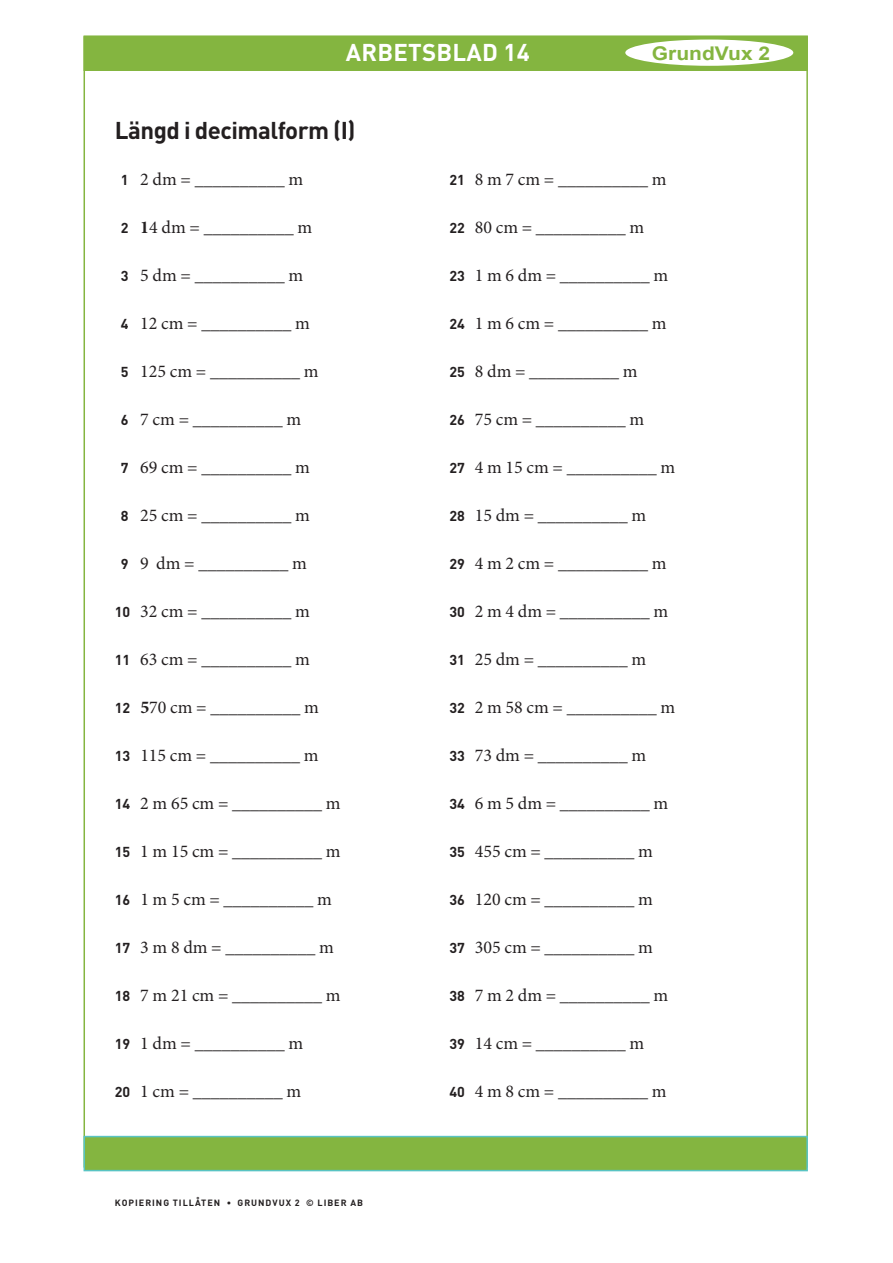
<style>
.page{position:relative;width:893px;height:1263px;background:#fff}
.page>*{position:absolute;margin:0;border:0;box-sizing:border-box;transform-origin:0 0}
.R_OH{font:700 24px "DIN Pro";letter-spacing:-.02em;color:#231f20}
.R_Kopiera2{font:700 24px "DIN Pro";letter-spacing:.01em;color:#fff}
.t1{font:700 18.9px "Arial";color:#84b540;scale:1.11 1}
.Uppgifter{font:18px "Minion Pro";color:#231f20}
.Pagina_V{font:700 9px "DIN Pro";letter-spacing:.11em;color:#231f20}
.s1{font-family:"DIN Pro";font-weight:700;font-size:14.25px}
.s2{font-weight:700}
</style>
<div class="page">
<div style="left:84px;top:36px;width:723px;height:34px;background:#84b540"></div>
<div style="left:84px;top:35px;width:724px;height:36px;border:2px solid #84b540"></div>
<div style="left:84px;top:1136px;width:723px;height:34px;background:#84b540"></div>
<div style="left:84px;top:1136px;width:724px;height:35px;border:2px solid #59c4c3"></div>
<div style="left:625px;top:40px;width:168px;height:26px;background:#fff;border-radius:50%"></div>
<p class="R_Kopiera2" style="left:346px;top:36px;width:185px">ARBETSBLAD 14</p>
<p class="t1" style="left:652px;top:40px;width:108px">GrundVux 2</p>
<p class="R_OH" style="left:115px;top:114px;width:242px">Längd i decimalform (I)</p>
<p class="Uppgifter" style="left:121px;top:167px;width:184px"><span class="s1">1</span> 2 dm = __________ m</p>
<p class="Uppgifter" style="left:121px;top:215px;width:193px"><span class="s1">2</span> <span class="s2">1</span>4 dm = __________ m</p>
<p class="Uppgifter" style="left:121px;top:263px;width:184px"><span class="s1">3</span> 5 dm = __________ m</p>
<p class="Uppgifter" style="left:121px;top:311px;width:191px"><span class="s1">4</span> 12 cm = __________ m</p>
<p class="Uppgifter" style="left:121px;top:359px;width:199px"><span class="s1">5</span> 125 cm = __________ m</p>
<p class="Uppgifter" style="left:121px;top:407px;width:182px"><span class="s1">6</span> 7 cm = __________ m</p>
<p class="Uppgifter" style="left:121px;top:455px;width:191px"><span class="s1">7</span> 69 cm = __________ m</p>
<p class="Uppgifter" style="left:121px;top:503px;width:191px"><span class="s1">8</span> 25 cm = __________ m</p>
<p class="Uppgifter" style="left:121px;top:551px;width:188px"><span class="s1">9</span> 9 dm = __________ m</p>
<p class="Uppgifter" style="left:115px;top:599px;width:197px"><span class="s1">10</span> 32 cm = __________ m</p>
<p class="Uppgifter" style="left:115px;top:647px;width:197px"><span class="s1">11</span> 63 cm = __________ m</p>
<p class="Uppgifter" style="left:115px;top:695px;width:206px"><span class="s1">12</span> <span class="s2">5</span>70 cm = __________ m</p>
<p class="Uppgifter" style="left:115px;top:743px;width:205px"><span class="s1">13</span> 115 cm = __________ m</p>
<p class="Uppgifter" style="left:115px;top:791px;width:227px"><span class="s1">14</span> 2 m 65 cm = __________ m</p>
<p class="Uppgifter" style="left:115px;top:839px;width:227px"><span class="s1">15</span> 1 m 15 cm = __________ m</p>
<p class="Uppgifter" style="left:115px;top:887px;width:219px"><span class="s1">16</span> 1 m 5 cm = __________ m</p>
<p class="Uppgifter" style="left:115px;top:935px;width:221px"><span class="s1">17</span> 3 m 8 dm = __________ m</p>
<p class="Uppgifter" style="left:115px;top:983px;width:227px"><span class="s1">18</span> 7 m 21 cm = __________ m</p>
<p class="Uppgifter" style="left:115px;top:1031px;width:190px"><span class="s1">19</span> 1 dm = __________ m</p>
<p class="Uppgifter" style="left:115px;top:1079px;width:188px"><span class="s1">20</span> 1 cm = __________ m</p>
<p class="Pagina_V" style="left:115px;top:1196px;width:250px">KOPIERING TILLÅTEN • GRUNDVUX 2 © LIBER AB</p>
<p class="Pagina_V" style="left:115px;top:1201px;width:83px">HEJ © LIBER AB</p>
<p class="Uppgifter" style="left:449px;top:167px;width:219px"><span class="s1">21</span> 8 m 7 cm = __________ m</p>
<p class="Uppgifter" style="left:449px;top:215px;width:197px"><span class="s1">22</span> 80 cm = __________ m</p>
<p class="Uppgifter" style="left:449px;top:263px;width:221px"><span class="s1">23</span> 1 m 6 dm = __________ m</p>
<p class="Uppgifter" style="left:449px;top:311px;width:219px"><span class="s1">24</span> 1 m 6 cm = __________ m</p>
<p class="Uppgifter" style="left:449px;top:359px;width:190px"><span class="s1">25</span> 8 dm = __________ m</p>
<p class="Uppgifter" style="left:449px;top:407px;width:197px"><span class="s1">26</span> 75 cm = __________ m</p>
<p class="Uppgifter" style="left:449px;top:455px;width:227px"><span class="s1">27</span> 4 m 15 cm = __________ m</p>
<p class="Uppgifter" style="left:449px;top:503px;width:198px"><span class="s1">28</span> 15 dm = __________ m</p>
<p class="Uppgifter" style="left:449px;top:551px;width:219px"><span class="s1">29</span> 4 m 2 cm = __________ m</p>
<p class="Uppgifter" style="left:449px;top:599px;width:221px"><span class="s1">30</span> 2 m 4 dm = __________ m</p>
<p class="Uppgifter" style="left:449px;top:647px;width:198px"><span class="s1">31</span> 25 dm = __________ m</p>
<p class="Uppgifter" style="left:449px;top:695px;width:227px"><span class="s1">32</span> 2 m 58 cm = __________ m</p>
<p class="Uppgifter" style="left:449px;top:743px;width:198px"><span class="s1">33</span> 73 dm = __________ m</p>
<p class="Uppgifter" style="left:449px;top:791px;width:221px"><span class="s1">34</span> 6 m 5 dm = __________ m</p>
<p class="Uppgifter" style="left:449px;top:839px;width:205px"><span class="s1">35</span> 455 cm = __________ m</p>
<p class="Uppgifter" style="left:449px;top:887px;width:205px"><span class="s1">36</span> 120 cm = __________ m</p>
<p class="Uppgifter" style="left:449px;top:935px;width:205px"><span class="s1">37</span> 305 cm = __________ m</p>
<p class="Uppgifter" style="left:449px;top:983px;width:221px"><span class="s1">38</span> 7 m 2 dm = __________ m</p>
<p class="Uppgifter" style="left:449px;top:1031px;width:197px"><span class="s1">39</span> 14 cm = __________ m</p>
<p class="Uppgifter" style="left:449px;top:1079px;width:219px"><span class="s1">40</span> 4 m 8 cm = __________ m</p>
</div>
